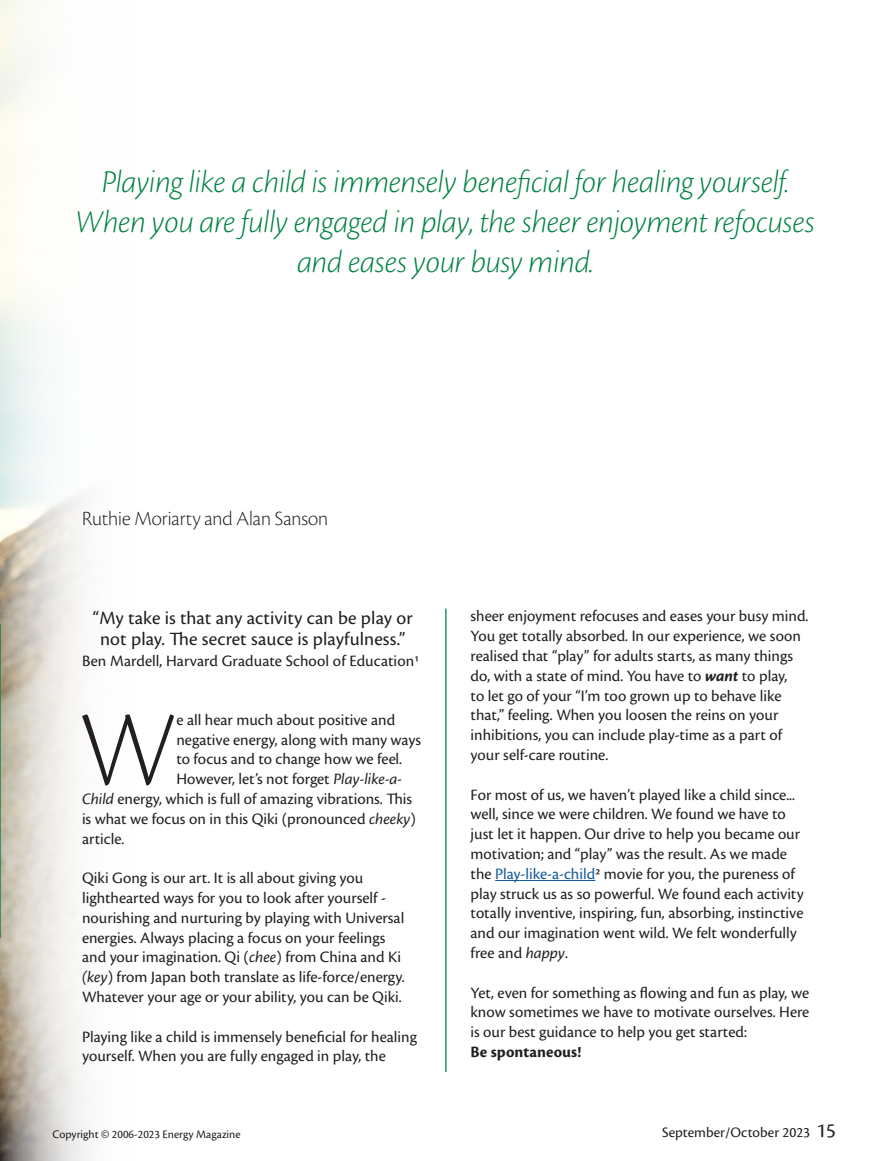
<style>
.page{position:relative;width:891px;height:1161px;background:#fff}
.page>*{position:absolute;margin:0;border:0;box-sizing:border-box;transform-origin:0 0}
.t1{font:111.15px "Cronos Pro Lt Disp";color:#231f20}
.t2{font:33px "Cronos Pro Lt Disp It";letter-spacing:-.005em;color:#008240}
.t3{font:21px "Cronos Pro Lt Disp";color:#231f20}
.t4{font:19.5px/21px "Cronos Pro";letter-spacing:.005em;color:#231f20;text-align:center}
.t5{font:16.5px/19.8px "Cronos Pro";color:#231f20}
.t6{font:700 16.5px "Cronos Pro";letter-spacing:.005em;color:#231f20}
.t7{font:15px "Cronos Pro";letter-spacing:.01em;color:#231f20}
.t8{font:12px "Cronos Pro";color:#231f20}
.s1{font-style:italic}
.s2{font-weight:700;font-style:italic}
.s3{color:#175d9e}
.s4{font-size:21px}
</style>
<div class="page">
<hr style="left:445px;top:609px;width:2px;height:463px;background:#20955b">
<svg style="left:0;top:0;width:88px;height:1161px"></svg>
<hr style="left:0;top:624px;width:1px;height:313px;background:#008240">
<hr style="left:495px;top:880px;width:100px;height:1px;background:#175d9e">
<p class="t2" style="left:102px;top:164px;width:689px">Playing like a child is immensely beneficial for healing yourself.</p>
<p class="t2" style="left:76px;top:203px;width:741px">When you are fully engaged in play, the sheer enjoyment refocuses</p>
<p class="t2" style="left:298px;top:243px;width:297px">and eases your busy mind.</p>
<p class="t3" style="left:82px;top:506px;width:248px">Ruthie Moriarty and Alan Sanson</p>
<p class="t4" style="left:93px;top:607px;width:321px">“My take is that any activity can be play or not play. The secret sauce is playfulness.”</p>
<p class="t5" style="left:82px;top:651px;width:339px">Ben Mardell, Harvard Graduate School of Education1</p>
<p class="t1" style="left:80px;top:686px;width:97px">W</p>
<p class="t5" style="left:176px;top:710px;width:220px">e all hear much about positive and</p>
<p class="t5" style="left:176px;top:730px;width:246px">negative energy, along with many ways</p>
<p class="t5" style="left:176px;top:750px;width:227px">to focus and to change how we feel.</p>
<p class="t5" style="left:176px;top:769px;width:227px">However, let’s not forget <span class="s1">Play-like-a-</span></p>
<p class="t5" style="left:82px;top:789px;width:331px"><span class="s1">Child</span> energy, which is full of amazing vibrations. This</p>
<p class="t5" style="left:82px;top:809px;width:335px">is what we focus on in this Qiki (pronounced <span class="s1">cheeky</span>)</p>
<p class="t5" style="left:82px;top:829px;width:44px">article.</p>
<p class="t5" style="left:82px;top:868px;width:324px">Qiki Gong is our art. It is all about giving you lighthearted ways for you to look after yourself - nourishing and nurturing by playing with Universal energies. Always placing a focus on your feelings and your imagination. Qi (<span class="s1">chee</span>) from China and Ki <span class="s1">(key</span>) from Japan both translate as life-force/energy.<br>Whatever your age or your ability, you can be Qiki.</p>
<p class="t5" style="left:82px;top:1027px;width:336px">Playing like a child is immensely beneficial for healing yourself. When you are fully engaged in play, the</p>
<p class="t5" style="left:471px;top:606px;width:339px">sheer enjoyment refocuses and eases your busy mind.<br>You get totally absorbed. In our experience, we soon realised that “play” for adults starts, as many things do, with a state of mind. You have to <span class="s2">want</span> to play,<br>to let go of your “I’m too grown up to behave like that,” feeling. When you loosen the reins on your inhibitions, you can include play-time as a part of your self-care routine.</p>
<p class="t5" style="left:471px;top:785px;width:335px">For most of us, we haven’t played like a child since... well, since we were children. We found we have to just let it happen. Our drive to help you became our motivation; and “play” was the result. As we made the <span class="s3">Play-like-a-child</span>2 movie for you, the pureness of play struck us as so powerful. We found each activity totally inventive, inspiring, fun, absorbing, instinctive and our imagination went wild. We felt wonderfully free and <span class="s1">happy</span>.</p>
<p class="t5" style="left:471px;top:983px;width:340px;text-align:justify">Yet, even for something as flowing and fun as play, we know sometimes we have to motivate ourselves. Here is our best guidance to help you get started:</p>
<p class="t6" style="left:471px;top:1042px;width:112px">Be spontaneous!</p>
<p class="t8" style="left:52px;top:1127px;width:190px">Copyright © 2006-2023 Energy Magazine</p>
<p class="t7" style="left:662px;top:1124px;width:175px">September/October 2023 <span class="s4">15</span></p>
</div>
